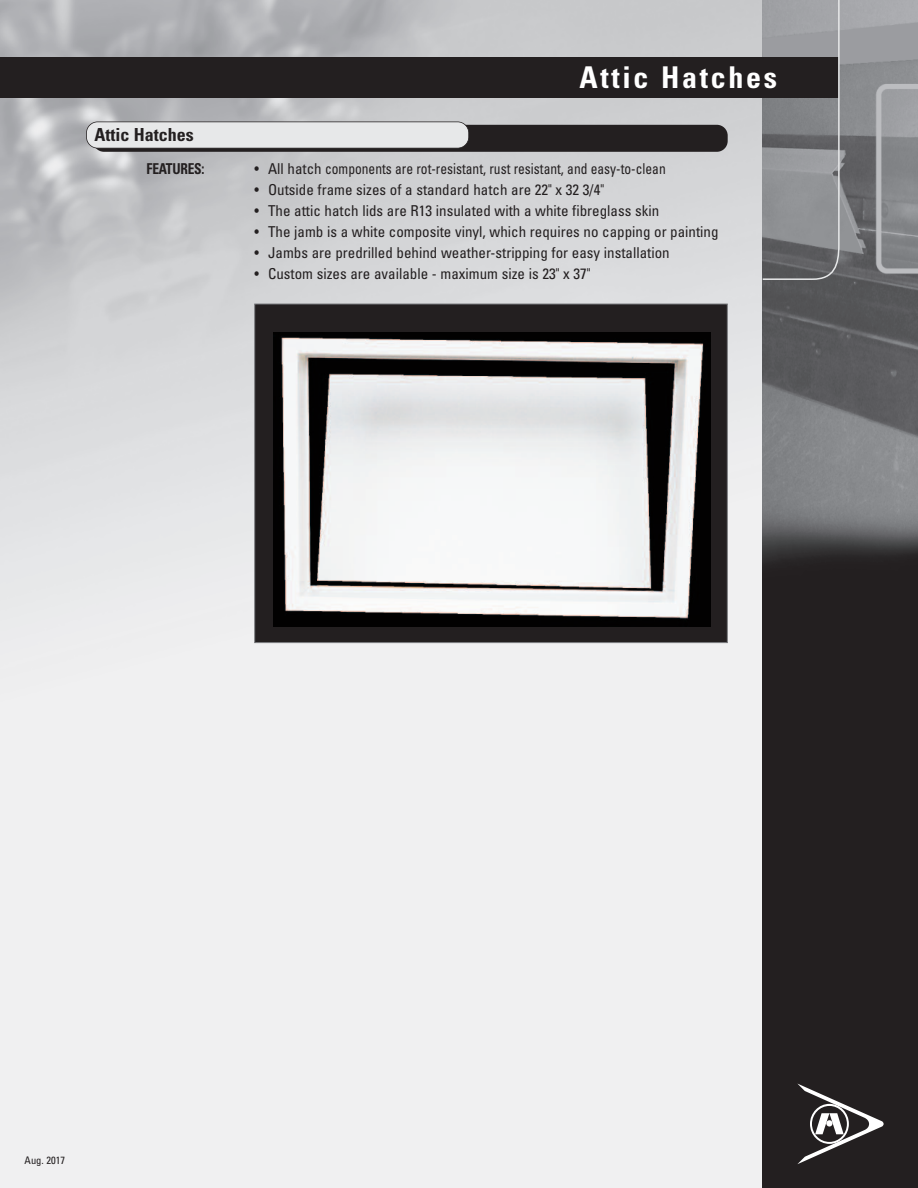
<style>
.page{position:relative;width:918px;height:1188px;background:#fff}
.page>*{position:absolute;margin:0;border:0;box-sizing:border-box;transform-origin:0 0}
.t1{font:700 condensed 30px "Univers";letter-spacing:.09em;color:#fff}
.t2{font:700 condensed 18px "Univers";color:#231f20}
.t3{font:condensed 15px "Univers";color:#231f20;scale:.9 1}
.t4{font:700 condensed 15px "Univers";letter-spacing:-.02em;color:#231f20;scale:.9 1}
.t5{font:condensed 10.5px "Univers";color:#231f20}
</style>
<div class="page">
<img style="left:0;top:0;width:763px;height:1188px">
<img style="left:763px;top:0;width:155px;height:1188px">
<div style="left:0;top:57px;width:839px;height:41px;background:#231f20"></div>
<svg style="left:761px;top:0;width:79px;height:281px"></svg>
<svg style="left:797px;top:1084px;width:87px;height:80px"></svg>
<svg style="left:826px;top:1120px;width:7px;height:7px"></svg>
<div style="left:255px;top:304px;width:472px;height:338px;background:#231f20"></div>
<div style="left:254px;top:304px;width:474px;height:339px;border:1px solid #6c6d70"></div>
<div style="left:93px;top:125px;width:635px;height:27px;background:#231f20;border-radius:11px"></div>
<div style="left:86px;top:122px;width:383px;height:26px;background:#e7e8e9;border-radius:11px"></div>
<div style="left:86px;top:122px;width:383px;height:26px;border:2px solid #231f20;border-radius:12px"></div>
<img style="left:273px;top:332px;width:437px;height:294px">
<p class="t2" style="left:94px;top:128px;width:101px">Attic Hatches</p>
<h1 class="t1" style="left:580px;top:67px;width:199px">Attic Hatches</h1>
<p class="t4" style="left:147px;top:163px;width:66px">FEATURES:</p>
<p class="t3" style="left:255px;top:163px;width:458px">• All hatch components are rot-resistant, rust resistant, and easy-to-clean</p>
<p class="t3" style="left:255px;top:184px;width:390px">• Outside frame sizes of a standard hatch are 22" x 32 3/4"</p>
<p class="t3" style="left:255px;top:205px;width:451px">• The attic hatch lids are R13 insulated with a white fibreglass skin</p>
<p class="t3" style="left:255px;top:226px;width:517px">• The jamb is a white composite vinyl, which requires no capping or painting</p>
<p class="t3" style="left:255px;top:247px;width:463px">• Jambs are predrilled behind weather-stripping for easy installation</p>
<p class="t3" style="left:255px;top:268px;width:375px">• Custom sizes are available - maximum size is 23" x 37"</p>
<p class="t5" style="left:25px;top:1157px;width:42px">Aug. 2017</p>
</div>
